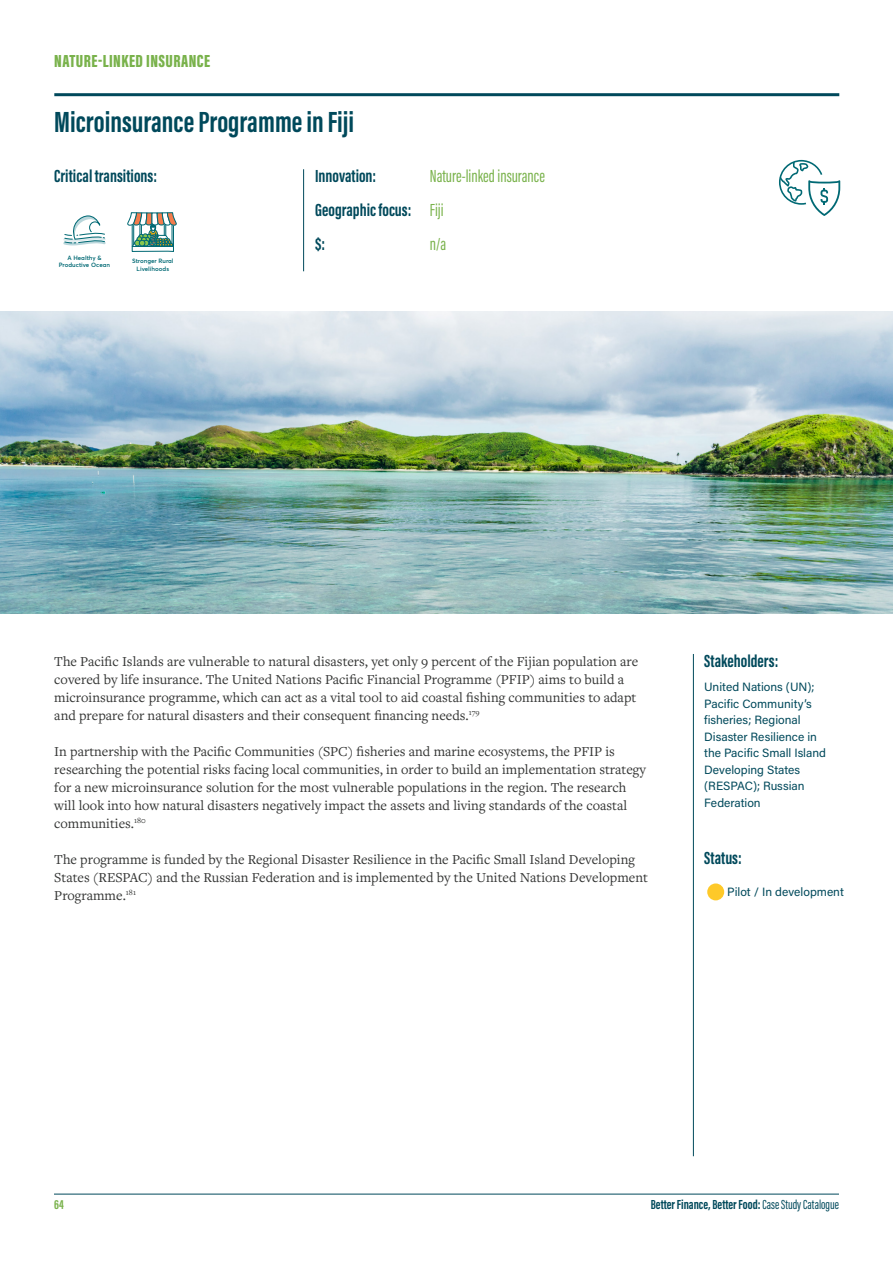
<style>
.page{position:relative;width:893px;height:1263px;background:#fff}
.page>*{position:absolute;margin:0;border:0;box-sizing:border-box;transform-origin:0 0}
.F4F_intro_-_blue{font:700 30px "Acumin Pro Extra Cond";color:#00495b}
.F4F_intro_-_blue-2{font:700 18px "Acumin Pro Extra Cond";color:#00495b}
.F4F_intro_-_blue-3{font:18px "Acumin Pro Extra Cond";color:#79b24b}
.F4F_green_titles{font:900 18px "Acumin Pro Extra Cond";letter-spacing:.025em;color:#79b24b}
.F4F_Paragraph{font:14.25px/18px "Freight Text Pro";color:#323332}
.t1{font:700 13.5px "Acumin Pro Extra Cond";color:#00495b}
.t2{font:700 13.5px "Acumin Pro Extra Cond";color:#79b24b}
.F4F_stakeholder_text{font:12px/16.5px "Acumin Pro";color:#00495b}
.t3{font:600 6.15px/7.4px "Averta Std";color:#006974;text-align:center}
.s1{font-weight:400;color:#79b24b}
.s2{font-weight:400}
</style>
<div class="page">
<img style="left:0;top:311px;width:893px;height:302px">
<hr style="left:693px;top:654px;width:1px;height:502px;background:#00495b">
<hr style="left:54px;top:93px;width:785px;height:3px;background:#00495b">
<hr style="left:303px;top:169px;width:1px;height:102px;background:#00495b">
<div style="left:707px;top:883px;width:17px;height:17px;background:#fec929;border-radius:50%"></div>
<svg style="left:63px;top:215px;width:43px;height:31px"></svg>
<svg style="left:127px;top:212px;width:50px;height:40px"></svg>
<svg style="left:779px;top:160px;width:61px;height:56px"></svg>
<hr style="left:54px;top:1194px;width:785px;height:1px;background:#00495b">
<p class="F4F_green_titles" style="left:54px;top:50px;width:157px">NATURE-LINKED INSURANCE</p>
<p class="F4F_intro_-_blue" style="left:54px;top:104px;width:301px">Microinsurance Programme in Fiji</p>
<p class="F4F_intro_-_blue-2" style="left:54px;top:165px;width:104px">Critical transitions:</p>
<p class="F4F_intro_-_blue-2" style="left:315px;top:165px;width:63px">Innovation:</p>
<p class="F4F_intro_-_blue-3" style="left:430px;top:166px;width:117px">Nature-linked insurance</p>
<p class="F4F_intro_-_blue-2" style="left:315px;top:199px;width:130px">Geographic focus: <span class="s1">Fiji</span></p>
<p class="F4F_intro_-_blue-2" style="left:315px;top:233px;width:12px">$:</p>
<p class="F4F_intro_-_blue-3" style="left:430px;top:233px;width:18px">n/a</p>
<p class="t3" style="left:59px;top:254px;width:53px">A Healthy &amp;<br>Productive Ocean</p>
<p class="t3" style="left:132px;top:257px;width:43px">Stronger Rural<br>Livelihoods</p>
<p class="F4F_Paragraph" style="left:54px;top:652px;width:585px">The Pacific Islands are vulnerable to natural disasters, yet only 9 percent of the Fijian population are covered by life insurance. The United Nations Pacific Financial Programme (PFIP) aims to build a microinsurance programme, which can act as a vital tool to aid coastal fishing communities to adapt and prepare for natural disasters and their consequent financing needs.<sup>179</sup></p>
<p class="F4F_Paragraph" style="left:54px;top:742px;width:593px">In partnership with the Pacific Communities (SPC) fisheries and marine ecosystems, the PFIP is researching the potential risks facing local communities, in order to build an implementation strategy for a new microinsurance solution for the most vulnerable populations in the region. The research will look into how natural disasters negatively impact the assets and living standards of the coastal communities.<sup>180</sup></p>
<p class="F4F_Paragraph" style="left:54px;top:850px;width:595px">The programme is funded by the Regional Disaster Resilience in the Pacific Small Island Developing<br>States (RESPAC) and the Russian Federation and is implemented by the United Nations Development<br>Programme.<sup>181</sup></p>
<p class="F4F_intro_-_blue-2" style="left:704px;top:650px;width:76px">Stakeholders:</p>
<p class="F4F_stakeholder_text" style="left:704px;top:678px;width:123px">United Nations (UN);<br>Pacific Community’s fisheries; Regional<br>Disaster Resilience in the Pacific Small Island<br>Developing States (RESPAC); Russian<br>Federation</p>
<p class="F4F_intro_-_blue-2" style="left:704px;top:847px;width:39px">Status:</p>
<p class="F4F_stakeholder_text" style="left:727px;top:883px;width:118px">Pilot / In development</p>
<p class="t2" style="left:54px;top:1196px;width:11px">64</p>
<p class="t1" style="left:651px;top:1196px;width:190px">Better Finance, Better Food: <span class="s2">Case Study Catalogue</span></p>
</div>
